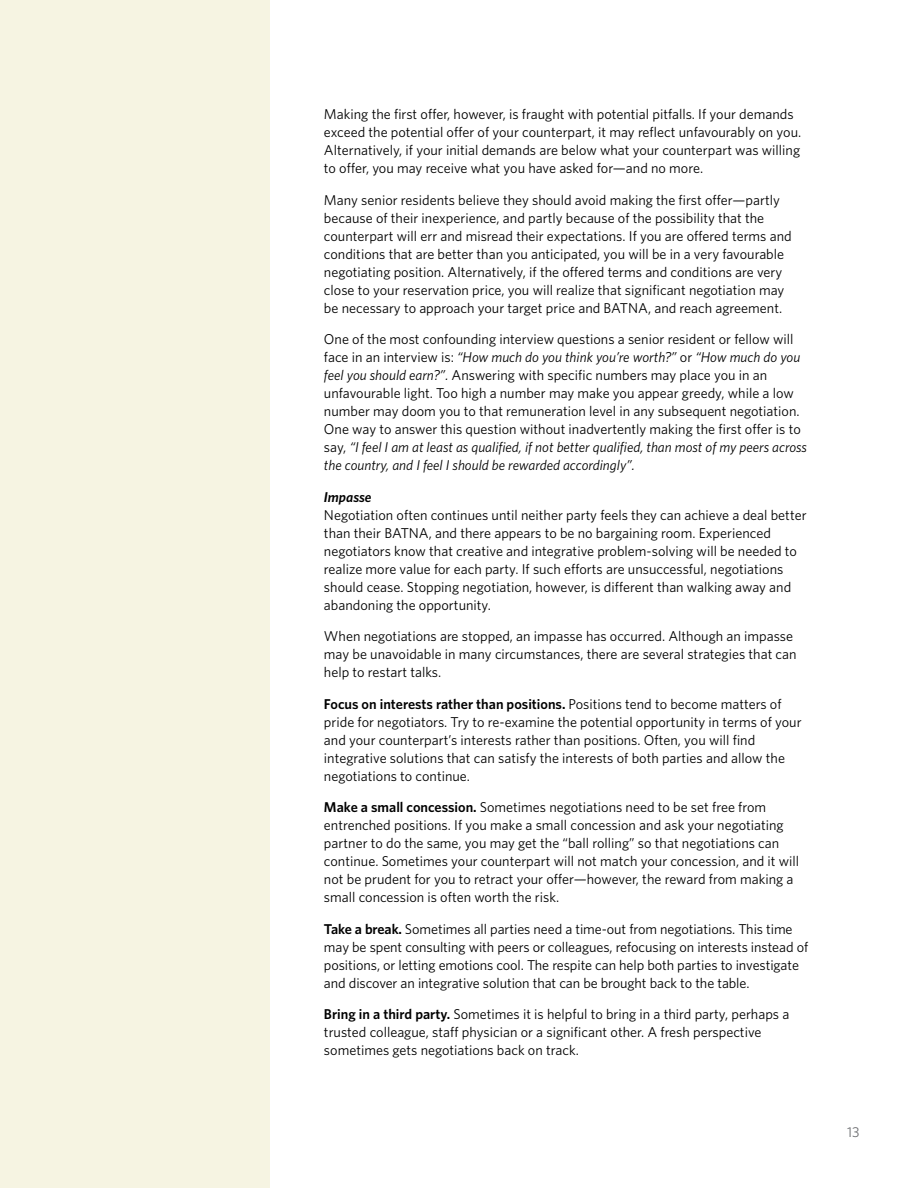
<style>
.page{position:relative;width:918px;height:1188px;background:#fff}
.page>*{position:absolute;margin:0;border:0;box-sizing:border-box;transform-origin:0 0}
.t1{font:14.25px/18px "Whitney";color:#000}
.t2{font:italic 600 14.25px "Whitney";color:#000}
.t3{font:14.25px "Whitney";color:#6d6e71}
.s1{font-style:italic}
.s2{font-weight:600}
</style>
<div class="page">
<div style="left:0;top:0;width:270px;height:1188px;background:#f6f4e2"></div>
<p class="t1" style="left:324px;top:105px;width:479px">Making the first offer, however, is fraught with potential pitfalls. If your demands exceed the potential offer of your counterpart, it may reflect unfavourably on you.<br>Alternatively, if your initial demands are below what your counterpart was willing to offer, you may receive what you have asked for—and no more.</p>
<p class="t1" style="left:324px;top:191px;width:469px">Many senior residents believe they should avoid making the first offer—partly because of their inexperience, and partly because of the possibility that the counterpart will err and misread their expectations. If you are offered terms and conditions that are better than you anticipated, you will be in a very favourable negotiating position. Alternatively, if the offered terms and conditions are very close to your reservation price, you will realize that significant negotiation may be necessary to approach your target price and BATNA, and reach agreement.</p>
<p class="t1" style="left:324px;top:330px;width:485px">One of the most confounding interview questions a senior resident or fellow will face in an interview is: <span class="s1">“How much do you think you’re worth?”</span> or <span class="s1">“How much do you feel you should earn?”.</span> Answering with specific numbers may place you in an unfavourable light. Too high a number may make you appear greedy, while a low number may doom you to that remuneration level in any subsequent negotiation.<br>One way to answer this question without inadvertently making the first offer is to say, <span class="s1">“I feel I am at least as qualified, if not better qualified, than most of my peers across the country, and I feel I should be rewarded accordingly”.</span></p>
<p class="t2" style="left:324px;top:487px;width:49px">Impasse</p>
<p class="t1" style="left:324px;top:506px;width:484px">Negotiation often continues until neither party feels they can achieve a deal better than their BATNA, and there appears to be no bargaining room. Experienced negotiators know that creative and integrative problem-solving will be needed to realize more value for each party. If such efforts are unsuccessful, negotiations should cease. Stopping negotiation, however, is different than walking away and abandoning the opportunity.</p>
<p class="t1" style="left:324px;top:627px;width:474px">When negotiations are stopped, an impasse has occurred. Although an impasse may be unavoidable in many circumstances, there are several strategies that can help to restart talks.</p>
<p class="t1" style="left:324px;top:695px;width:479px"><span class="s2">Focus on interests rather than positions.</span> Positions tend to become matters of pride for negotiators. Try to re-examine the potential opportunity in terms of your and your counterpart’s interests rather than positions. Often, you will find integrative solutions that can satisfy the interests of both parties and allow the negotiations to continue.</p>
<p class="t1" style="left:324px;top:798px;width:477px"><span class="s2">Make a small concession.</span> Sometimes negotiations need to be set free from entrenched positions. If you make a small concession and ask your negotiating partner to do the same, you may get the “ball rolling” so that negotiations can continue. Sometimes your counterpart will not match your concession, and it will not be prudent for you to retract your offer—however, the reward from making a small concession is often worth the risk.</p>
<p class="t1" style="left:324px;top:920px;width:486px"><span class="s2">Take a break.</span> Sometimes all parties need a time-out from negotiations. This time may be spent consulting with peers or colleagues, refocusing on interests instead of positions, or letting emotions cool. The respite can help both parties to investigate and discover an integrative solution that can be brought back to the table.</p>
<p class="t1" style="left:324px;top:1005px;width:467px"><span class="s2">Bring in a third party.</span> Sometimes it is helpful to bring in a third party, perhaps a trusted colleague, staff physician or a significant other. A fresh perspective sometimes gets negotiations back on track.</p>
<p class="t3" style="left:847px;top:1122px;width:14px">13</p>
</div>
